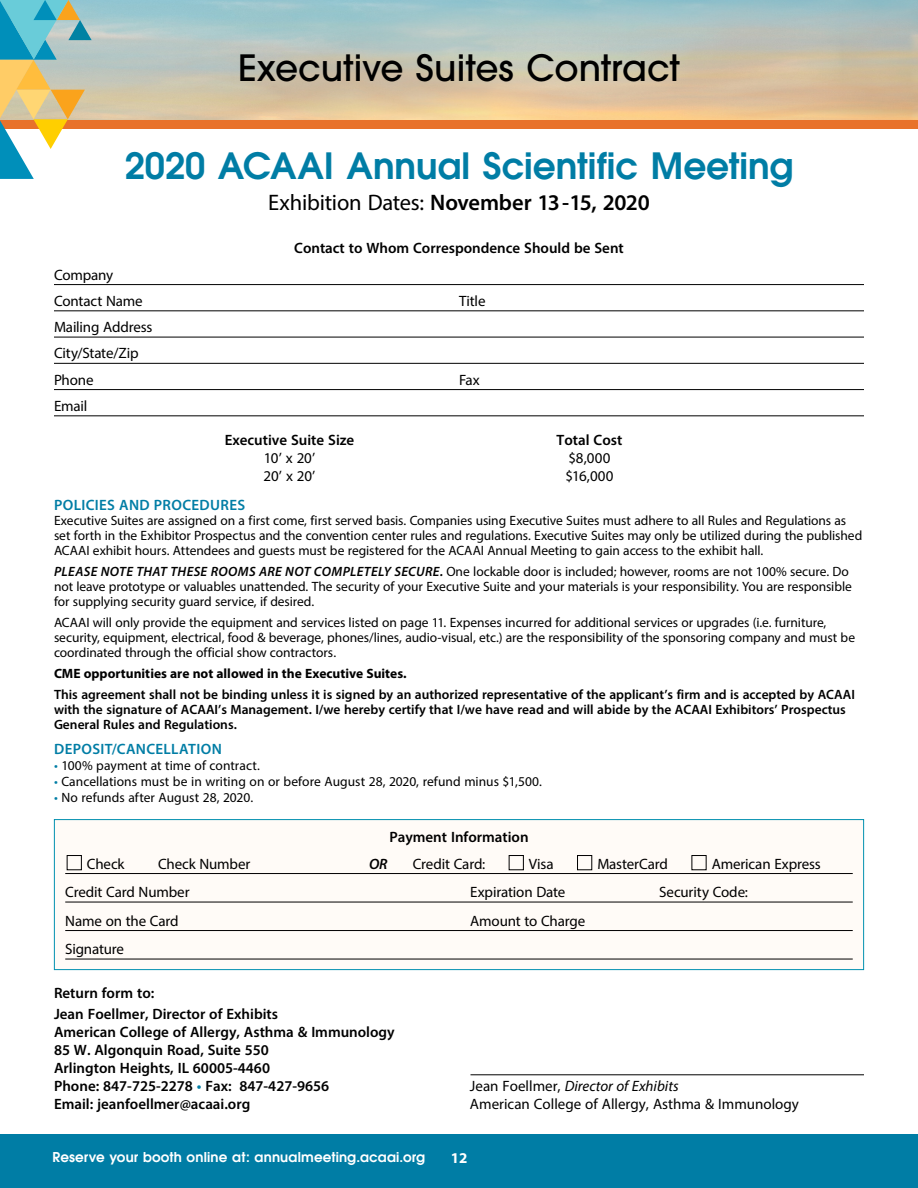
<style>
.page{position:relative;width:918px;height:1188px;background:#fff}
.page>*{position:absolute;margin:0;border:0;box-sizing:border-box;transform-origin:0 0}
.t1{font:600 36px "Avant Garde";color:#007da5}
.t2{font:500 36px "Avant Garde";color:#000}
.t3{font:600 22.5px "Myriad Pro";letter-spacing:-.01em;color:#000}
.t4{font:600 15px/18px "Myriad Pro";color:#000}
.t5{font:15px/26.2px "Myriad Pro";letter-spacing:-.01em;color:#000}
.t6{font:600 15px "Myriad Pro";letter-spacing:.025em;color:#007da5}
.t7{font:italic 15px "Myriad Pro";color:#000}
.t8{font:700 15px "Myriad Pro";color:#fff}
.t9{font:italic 600 15px "Myriad Pro";color:#000}
.t10{font:13.5px/15px "Myriad Pro";letter-spacing:-.005em;color:#000}
.t11{font:600 13.5px/15px "Myriad Pro";color:#000}
.t12{font:700 13.5px "Myriad Pro";color:#000}
.t13{font:600 13.5px "Avant Garde";letter-spacing:.01em;color:#fff}
.s1{font-weight:400}
.s2{font-weight:600;font-style:italic}
.s3{color:#007da5}
.s4{font-style:normal}
</style>
<div class="page">
<div style="left:0;top:1134px;width:918px;height:54px;background:#007da5"></div>
<div style="left:0;top:120px;width:918px;height:9px;background:#e8722b"></div>
<svg style="left:0;top:0;width:92px;height:179px"></svg>
<hr style="left:54px;top:284px;width:810px;height:1px;background:#000">
<hr style="left:54px;top:310px;width:810px;height:1px;background:#000">
<hr style="left:54px;top:337px;width:810px;height:1px;background:#000">
<hr style="left:54px;top:363px;width:810px;height:1px;background:#000">
<hr style="left:54px;top:389px;width:810px;height:1px;background:#000">
<hr style="left:54px;top:415px;width:810px;height:1px;background:#000">
<div style="left:54px;top:820px;width:810px;height:150px;background:#fffbf7"></div>
<hr style="left:65px;top:873px;width:788px;height:1px;background:#000">
<hr style="left:65px;top:902px;width:788px;height:1px;background:#000">
<hr style="left:65px;top:930px;width:788px;height:1px;background:#000">
<hr style="left:65px;top:959px;width:788px;height:1px;background:#000">
<div style="left:67px;top:855px;width:15px;height:15px;border:1px solid #000"></div>
<div style="left:509px;top:855px;width:15px;height:15px;border:1px solid #000"></div>
<div style="left:577px;top:855px;width:15px;height:15px;border:1px solid #000"></div>
<div style="left:692px;top:855px;width:15px;height:15px;border:1px solid #000"></div>
<div style="left:54px;top:819px;width:810px;height:151px;border:1px solid #0090b0"></div>
<hr style="left:471px;top:1074px;width:393px;height:1px;background:#000">
<h1 class="t2" style="left:238px;top:46px;width:443px">Executive Suites Contract</h1>
<h1 class="t1" style="left:125px;top:142px;width:670px">2020 ACAAI Annual Scientific Meeting</h1>
<h2 class="t3" style="left:268px;top:189px;width:383px"><span class="s1">Exhibition Dates:</span> November 13-15, 2020</h2>
<p class="t4" style="left:294px;top:239px;width:331px">Contact to Whom Correspondence Should be Sent</p>
<p class="t5" style="left:54px;top:261px;width:90px">Company<br>Contact Name</p>
<p class="t5" style="left:459px;top:288px;width:28px">Title</p>
<p class="t5" style="left:54px;top:314px;width:100px">Mailing Address<br>City/State/Zip<br>Phone</p>
<p class="t5" style="left:54px;top:393px;width:35px">Email</p>
<p class="t5" style="left:459px;top:366px;width:22px">Fax</p>
<p class="t4" style="left:225px;top:431px;width:131px">Executive Suite Size</p>
<p class="t4" style="left:557px;top:431px;width:67px">Total Cost</p>
<p class="t5" style="left:264px;top:445px;width:53px">10’ x 20’</p>
<p class="t5" style="left:568px;top:445px;width:44px">$8,000</p>
<p class="t5" style="left:264px;top:463px;width:53px">20’ x 20’</p>
<p class="t5" style="left:565px;top:463px;width:50px">$16,000</p>
<p class="t6" style="left:54px;top:495px;width:193px">POLICIES AND PROCEDURES</p>
<p class="t10" style="left:54px;top:513px;width:810px">Executive Suites are assigned on a first come, first served basis. Companies using Executive Suites must adhere to all Rules and Regulations as set forth in the Exhibitor Prospectus and the convention center rules and regulations. Executive Suites may only be utilized during the published<br>ACAAI exhibit hours. Attendees and guests must be registered for the ACAAI Annual Meeting to gain access to the exhibit hall.</p>
<p class="t10" style="left:54px;top:564px;width:799px"><span class="s2">PLEASE NOTE THAT THESE ROOMS ARE NOT COMPLETELY SECURE.</span> One lockable door is included; however, rooms are not 100% secure. Do not leave prototype or valuables unattended. The security of your Executive Suite and your materials is your responsibility. You are responsible for supplying security guard service, if desired.</p>
<p class="t10" style="left:54px;top:615px;width:803px">ACAAI will only provide the equipment and services listed on page 11. Expenses incurred for additional services or upgrades (i.e. furniture, security, equipment, electrical, food &amp; beverage, phones/lines, audio-visual, etc.) are the responsibility of the sponsoring company and must be coordinated through the official show contractors.</p>
<p class="t12" style="left:54px;top:665px;width:354px">CME opportunities are not allowed in the Executive Suites.</p>
<p class="t11" style="left:54px;top:687px;width:802px">This agreement shall not be binding unless it is signed by an authorized representative of the applicant’s firm and is accepted by ACAAI with the signature of ACAAI’s Management. I/we hereby certify that I/we have read and will abide by the ACAAI Exhibitors’ Prospectus<br>General Rules and Regulations.</p>
<p class="t6" style="left:54px;top:740px;width:169px">DEPOSIT/CANCELLATION</p>
<p class="t10" style="left:54px;top:758px;width:207px"><span class="s3">•</span> 100% payment at time of contract.</p>
<p class="t10" style="left:54px;top:774px;width:490px"><span class="s3">•</span> Cancellations must be in writing on or before August 28, 2020, refund minus $1,500.</p>
<p class="t10" style="left:54px;top:789px;width:201px"><span class="s3">•</span> No refunds after August 28, 2020.</p>
<p class="t4" style="left:389px;top:827px;width:141px">Payment Information</p>
<p class="t5" style="left:87px;top:850px;width:39px">Check</p>
<p class="t5" style="left:158px;top:850px;width:94px">Check Number</p>
<p class="t9" style="left:369px;top:854px;width:20px">OR</p>
<p class="t5" style="left:413px;top:850px;width:74px">Credit Card:</p>
<p class="t5" style="left:529px;top:850px;width:26px">Visa</p>
<p class="t5" style="left:597px;top:850px;width:72px">MasterCard</p>
<p class="t5" style="left:712px;top:850px;width:111px">American Express</p>
<p class="t5" style="left:65px;top:879px;width:126px">Credit Card Number</p>
<p class="t5" style="left:470px;top:879px;width:97px">Expiration Date</p>
<p class="t5" style="left:659px;top:879px;width:90px">Security Code:</p>
<p class="t5" style="left:65px;top:907px;width:115px">Name on the Card</p>
<p class="t5" style="left:470px;top:907px;width:117px">Amount to Charge</p>
<p class="t5" style="left:65px;top:936px;width:60px">Signature</p>
<p class="t4" style="left:54px;top:982px;width:226px;line-height:21px">Return form to:<br>Jean Foellmer, Director of Exhibits</p>
<p class="t4" style="left:54px;top:1023px;width:342px">American College of Allergy, Asthma &amp; Immunology 85 W. Algonquin Road, Suite 550<br>Arlington Heights, IL 60005-4460<br>Phone: 847-725-2278 <span class="s3">•</span> Fax: 847-427-9656</p>
<p class="t7" style="left:470px;top:1077px;width:210px"><span class="s4">Jean Foellmer,</span> Director of Exhibits</p>
<p class="t4" style="left:54px;top:1095px;width:198px">Email: jeanfoellmer@acaai.org</p>
<p class="t5" style="left:470px;top:1091px;width:330px">American College of Allergy, Asthma &amp; Immunology</p>
<p class="t13" style="left:52px;top:1148px;width:374px">Reserve your booth online at: annualmeeting.acaai.org</p>
<p class="t8" style="left:451px;top:1148px;width:18px">12</p>
</div>
